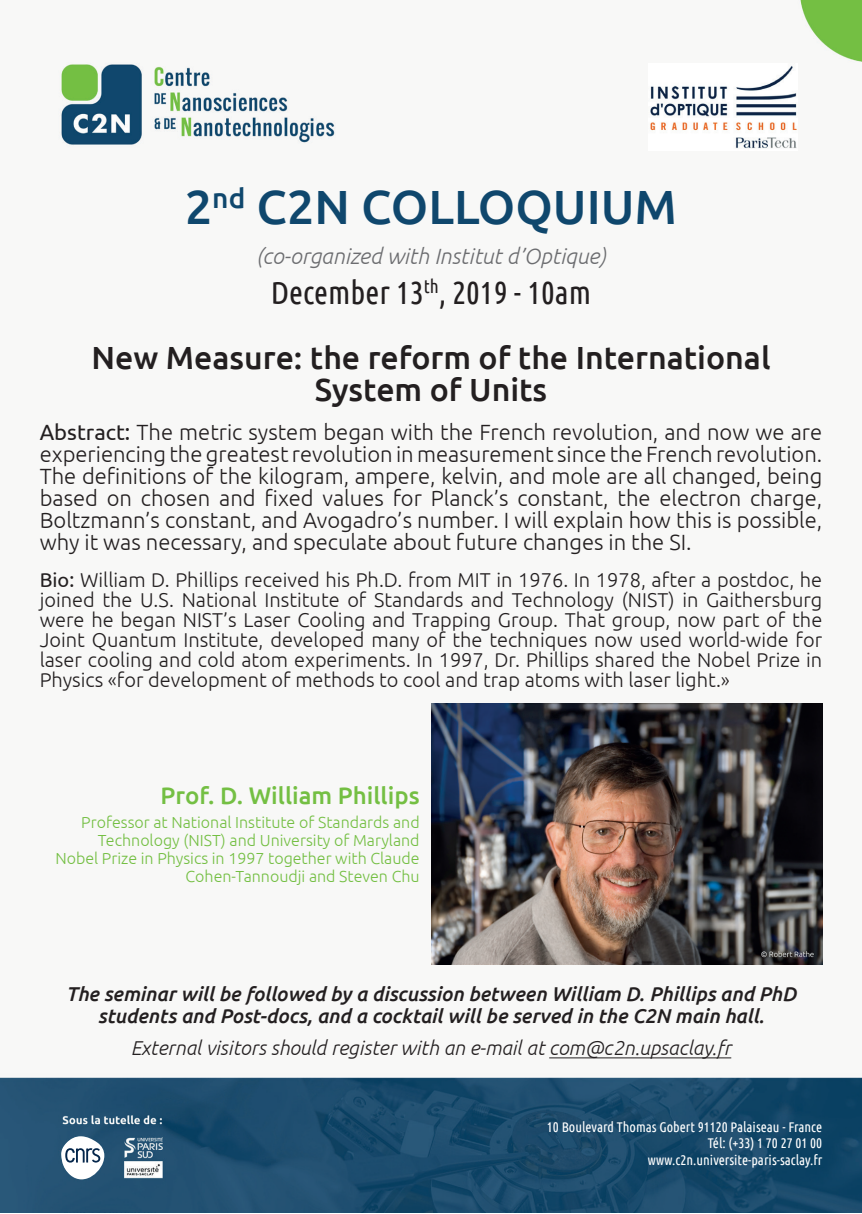
<style>
.page{position:relative;width:862px;height:1214px;background:#fff}
.page>*{position:absolute;margin:0;border:0;box-sizing:border-box;transform-origin:0 0}
.t1{font:500 48px "Ubuntu";color:#0f476d}
.t2{font:500 32px/32px "Ubuntu";color:#231f20;text-align:center}
.t3{font:32px "Ubuntu Condensed";color:#231f20}
.t4{font:500 24px "Ubuntu";color:#74bf43}
.t5{font:300 22px/22px "Ubuntu";color:#231f20;text-align:justify}
.t6{font:italic 300 22px "Ubuntu";color:#6c6d70}
.t7{font:300 20px/20px "Ubuntu";color:#231f20;text-align:justify}
.t8{font:italic 500 20px/22px "Ubuntu";color:#231f20;text-align:center}
.t9{font:italic 300 20px "Ubuntu";color:#231f20}
.t10{font:300 16px/18px "Ubuntu";color:#74bf43;text-align:right}
.t11{font:14px/16.8px "Ubuntu Condensed";color:#fff;text-align:right}
.s1{font-weight:400}
</style>
<div class="page">
<img style="left:0;top:0;width:862px;height:1212px">
<svg style="left:61px;top:1136px;width:43px;height:43px"></svg>
<img style="left:431px;top:703px;width:391px;height:261px">
<img style="left:649px;top:64px;width:149px;height:86px">
<hr style="left:549px;top:1057px;width:182px;height:1px;background:#231f20">
<h1 class="t1" style="left:185px;top:176px;width:493px">2<sup>nd</sup> C2N COLLOQUIUM</h1>
<p class="t6" style="left:256px;top:243px;width:351px">(co-organized with Institut d’Optique)</p>
<h2 class="t3" style="left:271px;top:272px;width:322px">December 13<sup>th</sup>, 2019 - 10am</h2>
<h2 class="t2" style="left:91px;top:340px;width:680px">New Measure: the reform of the International<br>System of Units</h2>
<p class="t5" style="left:40px;top:420px;width:784px"><span class="s1">Abstract:</span> The metric system began with the French revolution, and now we are experiencing the greatest revolution in measurement since the French revolution.<br>The definitions of the kilogram, ampere, kelvin, and mole are all changed, being based on chosen and fixed values for Planck’s constant, the electron charge, Boltzmann’s constant, and Avogadro’s number. I will explain how this is possible, why it was necessary, and speculate about future changes in the SI.</p>
<p class="t7" style="left:40px;top:569px;width:784px"><span class="s1">Bio:</span> William D. Phillips received his Ph.D. from MIT in 1976. In 1978, after a postdoc, he joined the U.S. National Institute of Standards and Technology (NIST) in Gaithersburg were he began NIST’s Laser Cooling and Trapping Group. That group, now part of the Joint Quantum Institute, developed many of the techniques now used world-wide for laser cooling and cold atom experiments. In 1997, Dr. Phillips shared the Nobel Prize in Physics «for development of methods to cool and trap atoms with laser light.»</p>
<p class="t4" style="left:161px;top:780px;width:261px">Prof. D. William Phillips</p>
<p class="t10" style="left:55px;top:812px;width:366px">Professor at National Institute of Standards and Technology (NIST) and University of Maryland Nobel Prize in Physics in 1997 together with Claude Cohen-Tannoudji and Steven Chu</p>
<p class="t8" style="left:66px;top:982px;width:732px">The seminar will be followed by a discussion between William D. Phillips and PhD students and Post-docs, and a cocktail will be served in the C2N main hall.</p>
<p class="t9" style="left:131px;top:1036px;width:602px">External visitors should register with an e-mail at com@c2n.upsaclay.fr</p>
<p class="t11" style="left:547px;top:1117px;width:277px">10 Boulevard Thomas Gobert 91120 Palaiseau - France<br>Tél: (+33) 1 70 27 01 00 www.c2n.universite-paris-saclay.fr</p>
</div>
